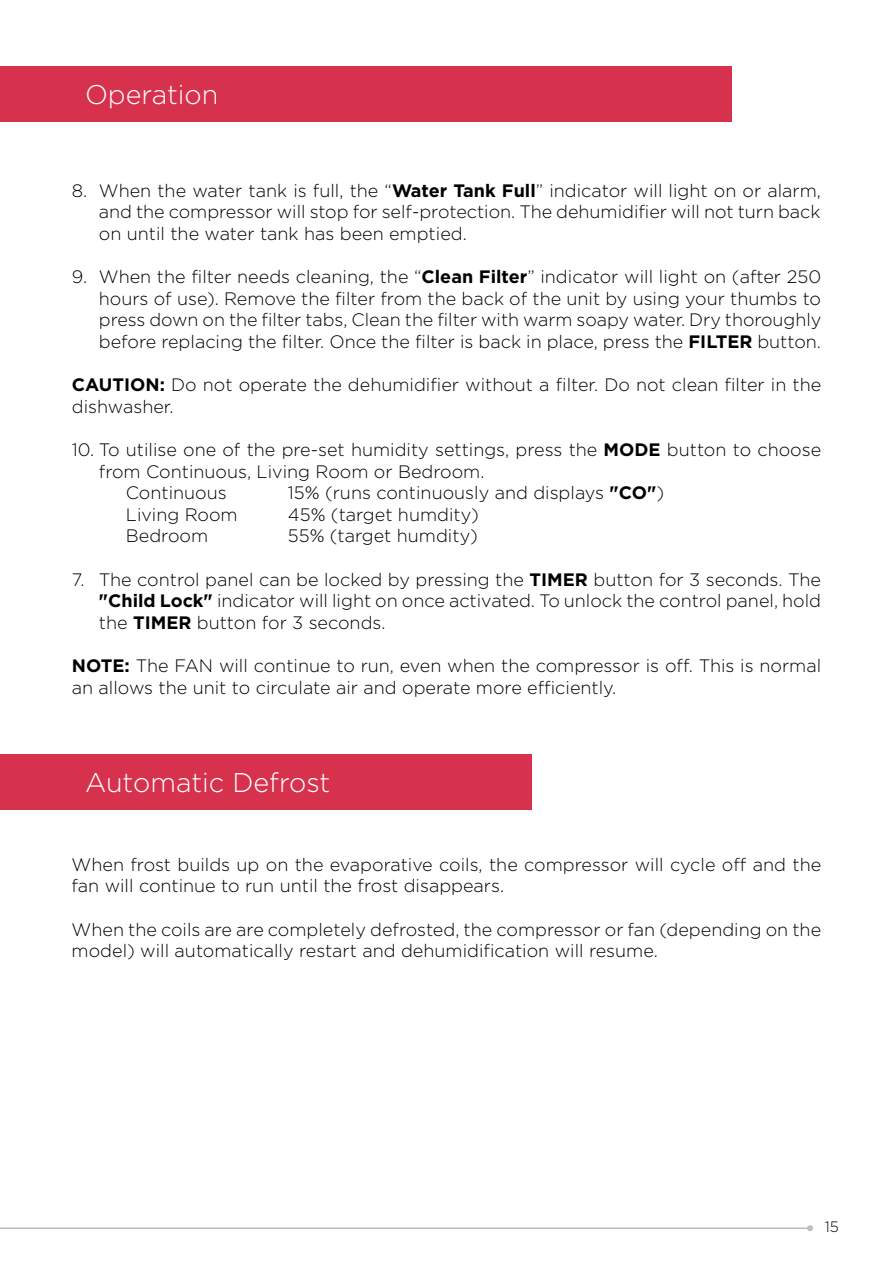
<style>
.page{position:relative;width:893px;height:1263px;background:#fff}
.page>*{position:absolute;margin:0;border:0;box-sizing:border-box;transform-origin:0 0}
.t1{font:300 27px "Gotham";color:#fff}
.t2{font:300 18px/21.6px "Gotham";color:#000}
.t3{font:300 15px "Gotham";color:#000}
.s1{font-weight:700}
</style>
<div class="page">
<div style="left:0;top:66px;width:731px;height:55px;background:#d6324e"></div>
<div style="left:0;top:755px;width:531px;height:55px;background:#d6324e"></div>
<hr style="left:0;top:1227px;width:810px;height:2px;background:#bcbec0">
<svg style="left:807px;top:1225px;width:6px;height:6px"></svg>
<h1 class="t1" style="left:85px;top:79px;width:135px">Operation</h1>
<p class="t2" style="left:99px;top:179px;width:724px;text-align:justify;text-indent:-27px">8. When the water tank is full, the “<span class="s1">Water Tank Full</span>” indicator will light on or alarm, and the compressor will stop for self-protection. The dehumidifier will not turn back on until the water tank has been emptied.</p>
<p class="t2" style="left:99px;top:266px;width:724px;text-align:justify;text-indent:-27px">9. When the filter needs cleaning, the “<span class="s1">Clean Filter</span>” indicator will light on (after 250 hours of use). Remove the filter from the back of the unit by using your thumbs to press down on the filter tabs, Clean the filter with warm soapy water. Dry thoroughly before replacing the filter. Once the filter is back in place, press the <span class="s1">FILTER</span> button.</p>
<p class="t2" style="left:72px;top:374px;width:751px"><span class="s1">CAUTION:</span> Do not operate the dehumidifier without a filter. Do not clean filter in the dishwasher.</p>
<p class="t2" style="left:72px;top:439px;width:751px">10. To utilise one of the pre-set humidity settings, press the <span class="s1">MODE</span> button to choose</p>
<p class="t2" style="left:99px;top:460px;width:387px">from Continuous, Living Room or Bedroom.</p>
<p class="t2" style="left:126px;top:482px;width:102px">Continuous</p>
<p class="t2" style="left:288px;top:482px;width:378px">15% (runs continuously and displays <span class="s1">"CO"</span>)</p>
<p class="t2" style="left:126px;top:503px;width:113px">Living Room</p>
<p class="t2" style="left:288px;top:503px;width:193px">45% (target humdity)</p>
<p class="t2" style="left:126px;top:525px;width:84px">Bedroom</p>
<p class="t2" style="left:288px;top:525px;width:192px">55% (target humdity)</p>
<p class="t2" style="left:99px;top:568px;width:724px;text-align:justify;text-indent:-27px">7. The control panel can be locked by pressing the <span class="s1">TIMER</span> button for 3 seconds. The <span class="s1">"Child Lock"</span> indicator will light on once activated. To unlock the control panel, hold the <span class="s1">TIMER</span> button for 3 seconds.</p>
<p class="t2" style="left:72px;top:655px;width:751px"><span class="s1">NOTE:</span> The FAN will continue to run, even when the compressor is off. This is normal an allows the unit to circulate air and operate more efficiently.</p>
<h1 class="t1" style="left:85px;top:768px;width:247px">Automatic Defrost</h1>
<p class="t2" style="left:72px;top:853px;width:751px">When frost builds up on the evaporative coils, the compressor will cycle off and the fan will continue to run until the frost disappears.</p>
<p class="t2" style="left:72px;top:918px;width:751px">When the coils are are completely defrosted, the compressor or fan (depending on the model) will automatically restart and dehumidification will resume.</p>
<p class="t3" style="left:825px;top:1218px;width:16px">15</p>
</div>
